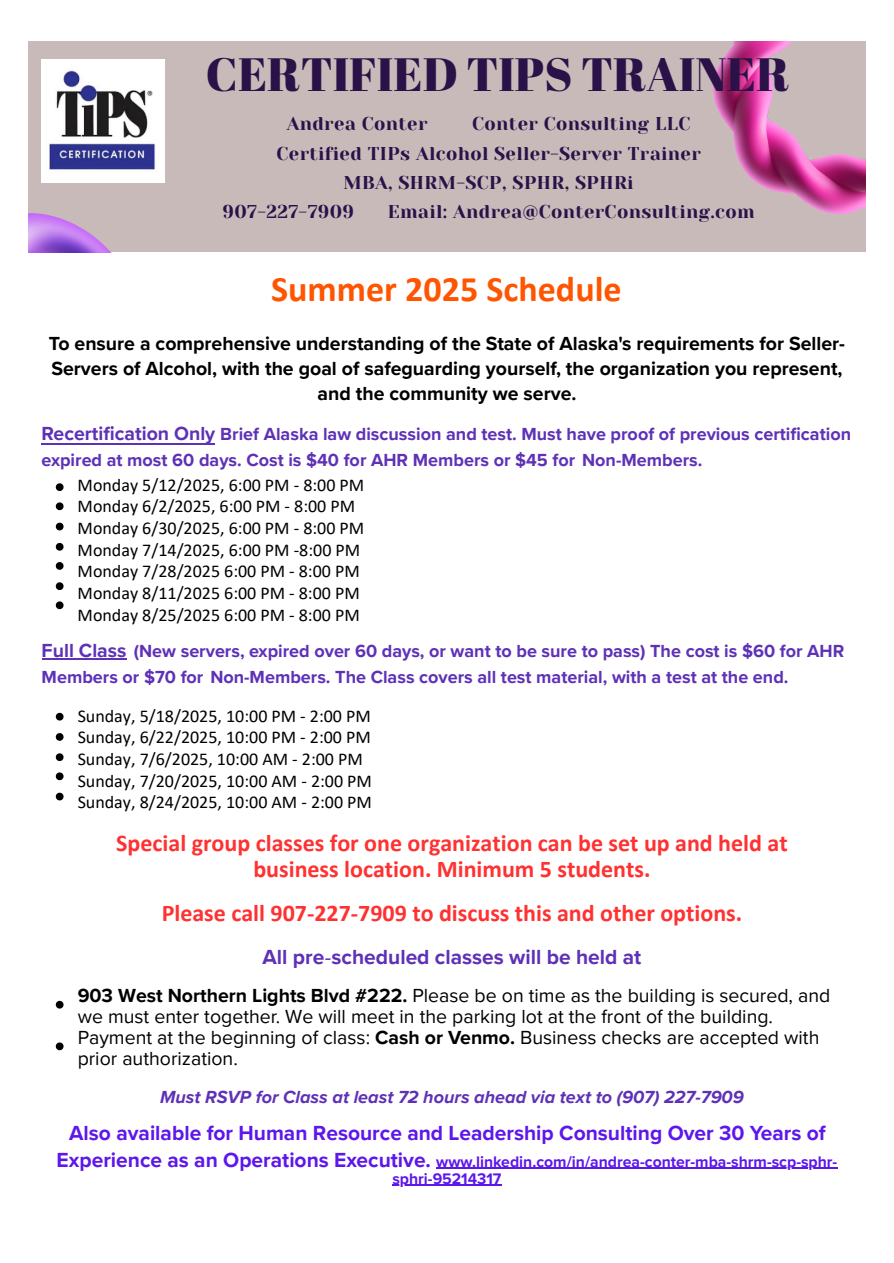
<style>
.page{position:relative;width:894px;height:1263px;background:#fff}
.page>*{position:absolute;margin:0;border:0;box-sizing:border-box;transform-origin:0 0}
.t1{font:46.65px "Abril Fatface";color:#2a1248}
.t2{font:700 36px "Calibri";color:#f50}
.t3{font:700 24px/26px "Calibri";color:#ff3131;text-align:center}
.t4{font:700 21px "Proxima Nova";color:#5e17eb}
.t5{font:700 21px "Proxima Nova";color:#5e31b7}
.t6{font:19.5px/21px "Proxima Nova";color:#000}
.t7{font:700 19.5px/24.8px "Proxima Nova";color:#000;text-align:center}
.t8{font:18.45px "Yeseva One";letter-spacing:.02em;color:#2a1248}
.t9{font:18px/21.8px "Calibri";color:#000}
.t10{font:700 18px/26px "Proxima Nova";color:#5e31b7}
.t11{font:italic 700 18px "Proxima Nova";color:#5e31b7}
.t12{font:700 15.75px/16.8px "Proxima Nova";color:#5e17eb;text-align:center}
.s1{font-size:19.5px}
.s2{font-family:"Minion Pro"}
.s3{font-weight:700}
.s4{font-size:21px}
</style>
<div class="page">
<hr style="left:42px;top:658px;width:84px;height:1px;background:#5e31b7">
<hr style="left:436px;top:1168px;width:401px;height:1px;background:#5e17eb">
<hr style="left:392px;top:1185px;width:109px;height:1px;background:#5e17eb">
<div style="left:28px;top:42px;width:837px;height:210px;background:#c9baba"></div>
<img style="left:713px;top:42px;width:152px;height:172px">
<img style="left:28px;top:214px;width:83px;height:38px">
<img style="left:42px;top:59px;width:122px;height:123px">
<svg style="left:56px;top:483px;width:7px;height:8px"></svg>
<svg style="left:56px;top:502px;width:7px;height:8px"></svg>
<svg style="left:56px;top:523px;width:7px;height:7px"></svg>
<svg style="left:56px;top:543px;width:7px;height:8px"></svg>
<svg style="left:56px;top:562px;width:7px;height:8px"></svg>
<svg style="left:56px;top:582px;width:7px;height:8px"></svg>
<svg style="left:56px;top:601px;width:7px;height:8px"></svg>
<svg style="left:56px;top:713px;width:7px;height:7px"></svg>
<svg style="left:56px;top:733px;width:7px;height:8px"></svg>
<svg style="left:56px;top:753px;width:7px;height:8px"></svg>
<svg style="left:56px;top:772px;width:7px;height:8px"></svg>
<svg style="left:56px;top:793px;width:7px;height:7px"></svg>
<svg style="left:56px;top:1001px;width:7px;height:7px"></svg>
<svg style="left:56px;top:1042px;width:7px;height:8px"></svg>
<hr style="left:42px;top:444px;width:173px;height:1px;background:#5e31b7">
<p class="t1" style="left:206px;top:42px;width:585px">CERTIFIED TIPS TRAINER</p>
<p class="t8" style="left:287px;top:113px;width:142px">Andrea Conter</p>
<p class="t8" style="left:472px;top:113px;width:220px">Conter Consulting LLC</p>
<p class="t8" style="left:276px;top:143px;width:425px">Certified TIPs Alcohol Seller-Server Trainer</p>
<p class="t8" style="left:343px;top:172px;width:291px">MBA, SHRM-SCP, SPHR, SPHRi</p>
<p class="t8" style="left:222px;top:201px;width:133px">907-227-7909</p>
<p class="t8" style="left:387px;top:201px;width:368px">Email: Andrea@ConterConsulting.com</p>
<p class="t2" style="left:271px;top:263px;width:352px">Summer 2025 Schedule</p>
<p class="t7" style="left:49px;top:332px;width:797px">To ensure a comprehensive understanding of the State of Alaska's requirements for Seller-<br>Servers of Alcohol, with the goal of safeguarding yourself, the organization you represent, and the community we serve.</p>
<p class="t10" style="left:42px;top:422px;width:810px"><span class="s1">Recertification Only</span> Brief Alaska law discussion and test. Must have proof of previous certification expired at most 60 days. Cost is $40 for AHR Members or $45 for Non-Members.</p>
<p class="t9" style="left:78px;top:473px;width:288px">Monday 5/12/2025, 6:00 PM - 8:00 PM Monday 6/2/2025, 6:00 PM - 8:00 PM Monday 6/30/2025, 6:00 PM - 8:00 PM Monday 7/14/2025, 6:00 PM -8:00 PM Monday 7/28/2025 6:00 PM - 8:00 PM Monday 8/11/2025 6:00 PM - 8:00 PM Monday 8/25/2025 6:00 PM - 8:00 PM</p>
<p class="t10" style="left:42px;top:639px;width:803px"><span class="s1">Full Class</span> (New servers, expired over 60 days, or want to be sure to pass) The cost is $60 for AHR<br>Members or $70 for Non-Members. The Class covers all test material, with a test at the end.</p>
<p class="t9" style="left:78px;top:704px;width:296px">Sunday, 5/18/2025, 10:00 PM - 2:00 PM Sunday, 6/22/2025, 10:00 PM - 2:00 PM Sunday, 7/6/2025, 10:00 AM - 2:00 PM Sunday, 7/20/2025, 10:00 AM - 2:00 PM Sunday, 8/24/2025, 10:00 AM - 2:00 PM</p>
<p class="t3" style="left:116px;top:830px;width:672px">Special group classes for one organization can be set up and held at business location. Minimum 5 students.</p>
<p class="t3" style="left:162px;top:900px;width:582px">Please call 907-227-7909 to discuss this and other options.</p>
<p class="t5" style="left:262px;top:944px;width:380px">All pre<span class="s2">-</span>scheduled classes will be held at</p>
<p class="t6" style="left:78px;top:985px;width:754px"><span class="s3">903 West Northern Lights Blvd #222.</span> Please be on time as the building is secured, and we must enter together. We will meet in the parking lot at the front of the building.<br>Payment at the beginning of class: <span class="s3">Cash or Venmo.</span> Business checks are accepted with prior authorization.</p>
<p class="t11" style="left:160px;top:1087px;width:585px">Must RSVP for Class at least 72 hours ahead via text to (907) 227-7909</p>
<p class="t4" style="left:69px;top:1121px;width:757px">Also available for Human Resource and Leadership Consulting Over 30 Years of</p>
<h2 class="t12" style="left:57px;top:1153px;width:782px"><span class="s4">Experience as an Operations Executive.</span> www.linkedin.com/in/andrea-conter-mba-shrm-scp-sphr&shy;sphri-95214317</h2>
</div>
